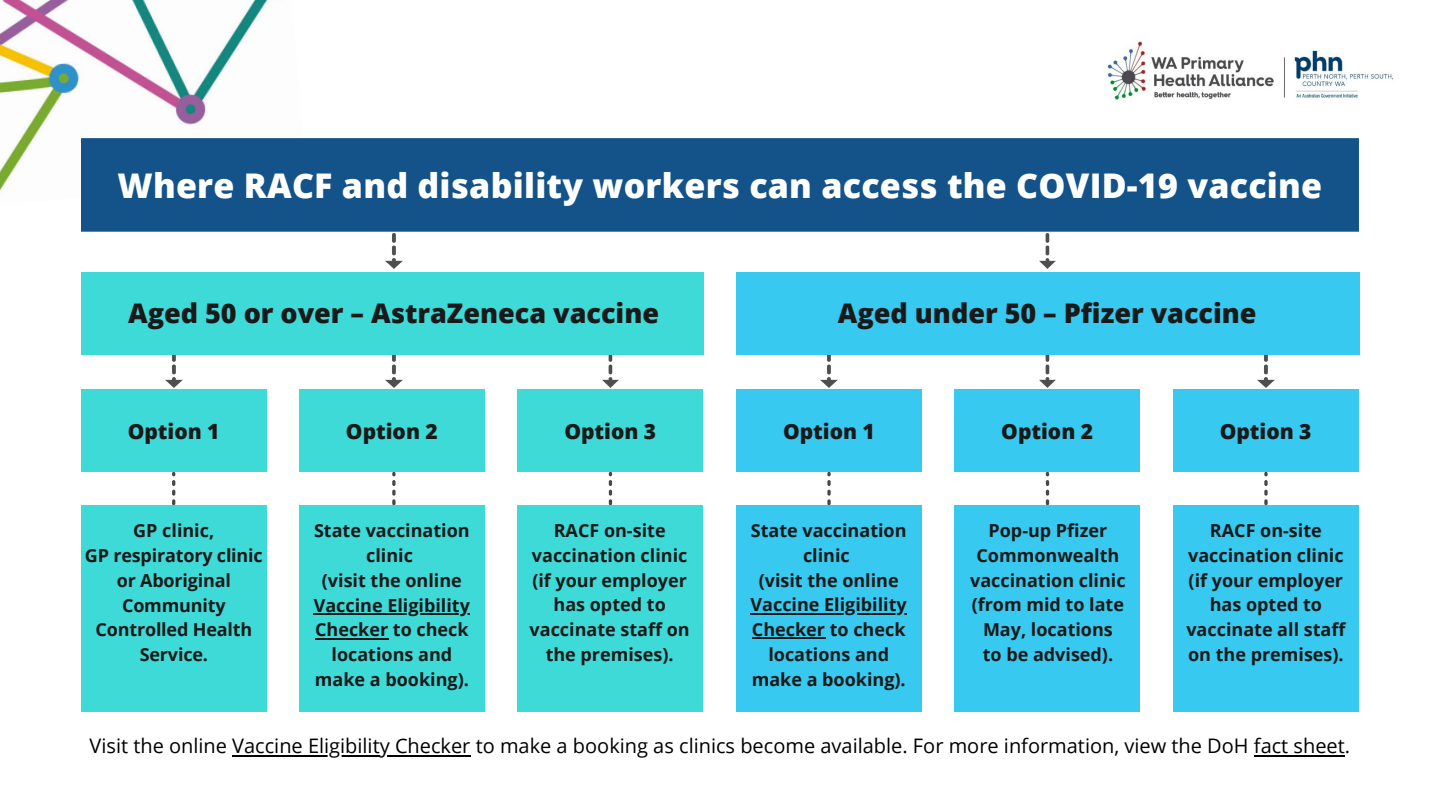
<style>
.page{position:relative;width:1440px;height:810px;background:#fff}
.page>*{position:absolute;margin:0;border:0;box-sizing:border-box;transform-origin:0 0}
.t1{font:800 34px "Open Sans";letter-spacing:.005em;color:#fff}
.t2{font:800 27px "Open Sans";color:#191919}
.t3{font:800 21px "Open Sans";color:#191919}
.t4{font:20px "Open Sans";color:#000}
.t5{font:700 18px/24.8px "Open Sans";color:#191919;text-align:center}
</style>
<div class="page">
<svg style="left:172px;top:472px;width:3px;height:33px"></svg>
<svg style="left:392px;top:472px;width:4px;height:33px"></svg>
<svg style="left:609px;top:472px;width:3px;height:33px"></svg>
<svg style="left:827px;top:472px;width:4px;height:33px"></svg>
<svg style="left:1046px;top:472px;width:3px;height:33px"></svg>
<svg style="left:1264px;top:472px;width:4px;height:33px"></svg>
<img style="left:166px;top:355px;width:16px;height:33px">
<img style="left:386px;top:355px;width:16px;height:33px">
<img style="left:602px;top:355px;width:17px;height:33px">
<div style="left:81px;top:273px;width:623px;height:82px;background:#3edad8"></div>
<img style="left:821px;top:355px;width:16px;height:33px">
<img style="left:1039px;top:355px;width:17px;height:33px">
<img style="left:1258px;top:355px;width:16px;height:33px">
<div style="left:736px;top:273px;width:623px;height:82px;background:#37c9ef"></div>
<div style="left:954px;top:390px;width:186px;height:82px;background:#37c9ef"></div>
<div style="left:954px;top:505px;width:186px;height:206px;background:#37c9ef"></div>
<div style="left:1173px;top:390px;width:186px;height:82px;background:#37c9ef"></div>
<div style="left:1173px;top:505px;width:186px;height:206px;background:#37c9ef"></div>
<div style="left:81px;top:390px;width:186px;height:82px;background:#3edad8"></div>
<div style="left:299px;top:390px;width:186px;height:82px;background:#3edad8"></div>
<div style="left:517px;top:390px;width:186px;height:82px;background:#3edad8"></div>
<div style="left:736px;top:390px;width:186px;height:82px;background:#37c9ef"></div>
<div style="left:81px;top:505px;width:186px;height:206px;background:#3edad8"></div>
<div style="left:299px;top:505px;width:186px;height:206px;background:#3edad8"></div>
<div style="left:517px;top:505px;width:186px;height:206px;background:#3edad8"></div>
<div style="left:736px;top:505px;width:186px;height:206px;background:#37c9ef"></div>
<img style="left:0;top:0;width:268px;height:192px">
<img style="left:386px;top:233px;width:16px;height:36px">
<img style="left:1039px;top:233px;width:17px;height:36px">
<div style="left:81px;top:138px;width:1278px;height:94px;background:#13538a"></div>
<img style="left:1107px;top:41px;width:287px;height:59px">
<hr style="left:314px;top:613px;width:156px;height:2px;background:#191919">
<hr style="left:315px;top:638px;width:73px;height:1px;background:#191919">
<hr style="left:751px;top:613px;width:156px;height:1px;background:#191919">
<hr style="left:752px;top:638px;width:73px;height:1px;background:#191919">
<hr style="left:232px;top:755px;width:238px;height:1px;background:#000">
<hr style="left:1254px;top:755px;width:91px;height:1px;background:#000">
<p class="t1" style="left:118px;top:162px;width:1206px">Where RACF and disability workers can access the COVID-19 vaccine</p>
<p class="t2" style="left:128px;top:295px;width:532px">Aged 50 or over – AstraZeneca vaccine</p>
<p class="t2" style="left:838px;top:295px;width:420px">Aged under 50 – Pfizer vaccine</p>
<p class="t3" style="left:128px;top:416px;width:93px">Option 1</p>
<p class="t3" style="left:346px;top:416px;width:93px">Option 2</p>
<p class="t3" style="left:564px;top:416px;width:93px">Option 3</p>
<p class="t3" style="left:783px;top:416px;width:93px">Option 1</p>
<p class="t3" style="left:1001px;top:416px;width:93px">Option 2</p>
<p class="t3" style="left:1220px;top:416px;width:93px">Option 3</p>
<p class="t5" style="left:133px;top:518px;width:82px">GP clinic,</p>
<p class="t5" style="left:85px;top:543px;width:179px">GP respiratory clinic or Aboriginal<br>Community<br>Controlled Health<br>Service.</p>
<p class="t5" style="left:314px;top:518px;width:157px">State vaccination clinic</p>
<p class="t5" style="left:314px;top:567px;width:158px">(visit the online<br>Vaccine Eligibility<br>Checker to check locations and</p>
<p class="t5" style="left:315px;top:666px;width:156px">make a booking).</p>
<p class="t5" style="left:530px;top:518px;width:162px">RACF on-site vaccination clinic (if your employer has opted to vaccinate staff on the premises).</p>
<p class="t5" style="left:751px;top:518px;width:157px">State vaccination clinic</p>
<p class="t5" style="left:751px;top:567px;width:158px">(visit the online<br>Vaccine Eligibility<br>Checker to check locations and</p>
<p class="t5" style="left:752px;top:666px;width:156px">make a booking).</p>
<p class="t5" style="left:970px;top:518px;width:157px">Pop-up Pfizer<br>Commonwealth vaccination clinic (from mid to late<br>May, locations</p>
<p class="t5" style="left:983px;top:642px;width:132px">to be advised).</p>
<p class="t5" style="left:1188px;top:518px;width:157px">RACF on-site vaccination clinic</p>
<p class="t5" style="left:1189px;top:567px;width:156px">(if your employer</p>
<p class="t5" style="left:1186px;top:592px;width:160px">has opted to vaccinate all staff</p>
<p class="t5" style="left:1188px;top:642px;width:157px">on the premises).</p>
<p class="t4" style="left:90px;top:732px;width:1262px">Visit the online Vaccine Eligibility Checker to make a booking as clinics become available. For more information, view the DoH fact sheet.</p>
</div>
